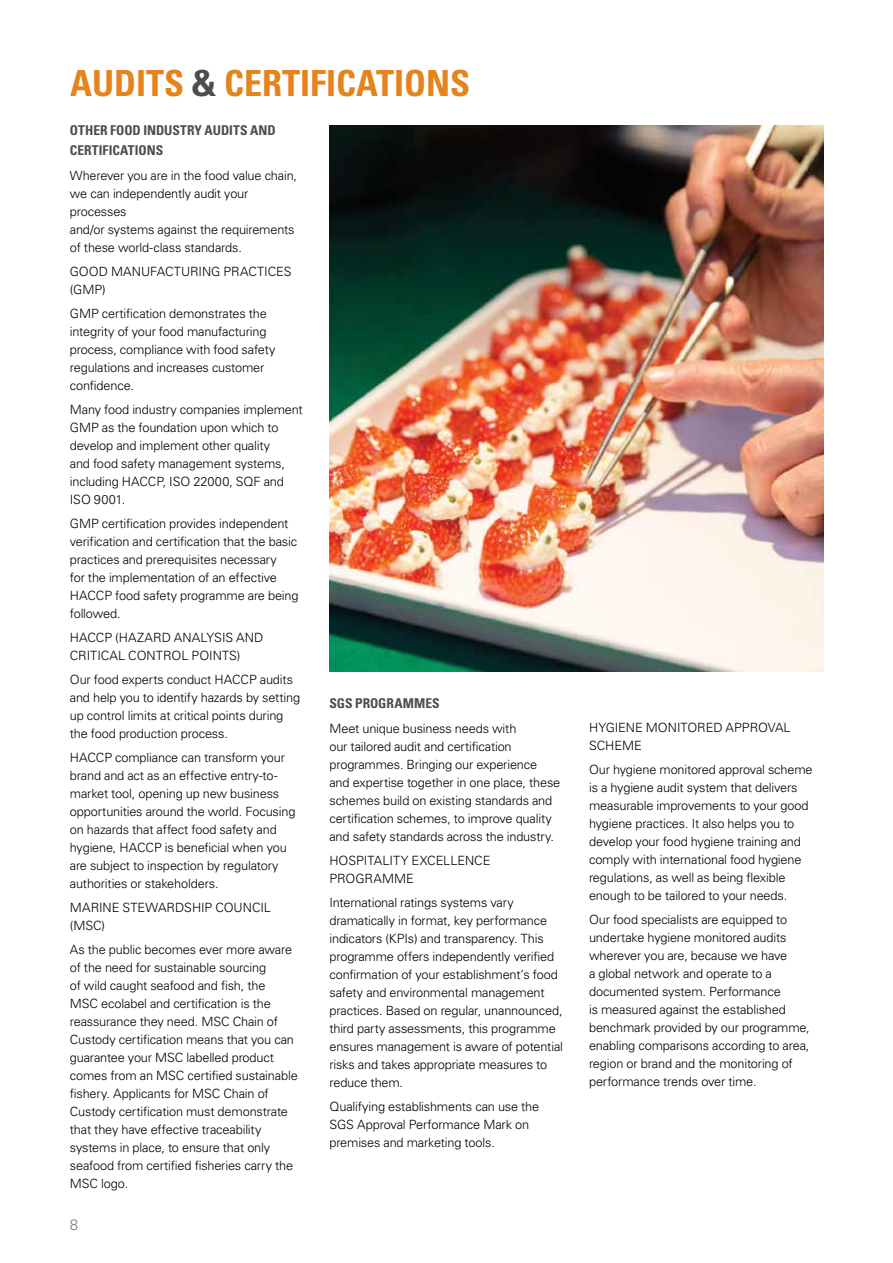
<style>
.page{position:relative;width:893px;height:1263px;background:#fff}
.page>*{position:absolute;margin:0;border:0;box-sizing:border-box;transform-origin:0 0}
.t1{font:700 condensed 36px "Univers";color:#e5831c}
.t2{font:300 15px "Univers";color:#77787b}
.t3{font:700 condensed 13.5px/20.2px "Univers";color:#4d4d4f}
.t4{font:300 12.75px/18px "Univers";letter-spacing:-.015em;color:#000}
.t5{font:300 12.75px/18px "Univers";letter-spacing:.005em;color:#000}
.s1{color:#4d4d4f}
</style>
<div class="page">
<img style="left:329px;top:125px;width:494px;height:546px">
<h1 class="t1" style="left:70px;top:61px;width:401px">AUDITS <span class="s1">&amp;</span> CERTIFICATIONS</h1>
<p class="t3" style="left:70px;top:120px;width:207px">OTHER FOOD INDUSTRY AUDITS AND<br>CERTIFICATIONS</p>
<p class="t4" style="left:70px;top:166px;width:229px">Wherever you are in the food value chain, we can independently audit your processes<br>and/or systems against the requirements of these world-class standards.</p>
<p class="t4" style="left:70px;top:262px;width:223px">GOOD MANUFACTURING PRACTICES (GMP)</p>
<p class="t4" style="left:70px;top:304px;width:207px">GMP certification demonstrates the integrity of your food manufacturing process, compliance with food safety regulations and increases customer confidence.</p>
<p class="t4" style="left:70px;top:400px;width:234px">Many food industry companies implement<br>GMP as the foundation upon which to develop and implement other quality<br>and food safety management systems, including HACCP, ISO 22000, SQF and<br>ISO 9001.</p>
<p class="t4" style="left:70px;top:514px;width:230px">GMP certification provides independent verification and certification that the basic practices and prerequisites necessary<br>for the implementation of an effective HACCP food safety programme are being followed.</p>
<p class="t5" style="left:70px;top:628px;width:195px">HACCP (HAZARD ANALYSIS AND<br>CRITICAL CONTROL POINTS)</p>
<p class="t4" style="left:70px;top:670px;width:232px">Our food experts conduct HACCP audits and help you to identify hazards by setting up control limits at critical points during the food production process.</p>
<p class="t4" style="left:70px;top:748px;width:227px">HACCP compliance can transform your brand and act as an effective entry-to&shy;market tool, opening up new business opportunities around the world. Focusing on hazards that affect food safety and hygiene, HACCP is beneficial when you are subject to inspection by regulatory authorities or stakeholders.</p>
<p class="t4" style="left:70px;top:899px;width:203px">MARINE STEWARDSHIP COUNCIL (MSC)</p>
<p class="t4" style="left:70px;top:941px;width:229px">As the public becomes ever more aware of the need for sustainable sourcing<br>of wild caught seafood and fish, the<br>MSC ecolabel and certification is the reassurance they need. MSC Chain of Custody certification means that you can guarantee your MSC labelled product comes from an MSC certified sustainable fishery. Applicants for MSC Chain of Custody certification must demonstrate that they have effective traceability systems in place, to ensure that only seafood from certified fisheries carry the MSC logo.</p>
<p class="t3" style="left:329px;top:693px;width:112px">SGS PROGRAMMES</p>
<p class="t4" style="left:329px;top:719px;width:232px">Meet unique business needs with<br>our tailored audit and certification programmes. Bringing our experience and expertise together in one place, these schemes build on existing standards and certification schemes, to improve quality and safety standards across the industry.</p>
<p class="t4" style="left:329px;top:851px;width:163px">HOSPITALITY EXCELLENCE<br>PROGRAMME</p>
<p class="t4" style="left:329px;top:893px;width:235px">International ratings systems vary dramatically in format, key performance indicators (KPIs) and transparency. This programme offers independently verified confirmation of your establishment’s food safety and environmental management practices. Based on regular, unannounced, third party assessments, this programme ensures management is aware of potential risks and takes appropriate measures to reduce them.</p>
<p class="t4" style="left:329px;top:1097px;width:211px">Qualifying establishments can use the<br>SGS Approval Performance Mark on premises and marketing tools.</p>
<p class="t2" style="left:70px;top:1216px;width:10px">8</p>
<p class="t4" style="left:589px;top:718px;width:203px">HYGIENE MONITORED APPROVAL<br>SCHEME</p>
<p class="t4" style="left:589px;top:760px;width:225px">Our hygiene monitored approval scheme is a hygiene audit system that delivers measurable improvements to your good hygiene practices. It also helps you to develop your food hygiene training and comply with international food hygiene regulations, as well as being flexible enough to be tailored to your needs.</p>
<p class="t4" style="left:589px;top:910px;width:222px">Our food specialists are equipped to undertake hygiene monitored audits wherever you are, because we have<br>a global network and operate to a documented system. Performance<br>is measured against the established benchmark provided by our programme, enabling comparisons according to area, region or brand and the monitoring of performance trends over time.</p>
</div>
